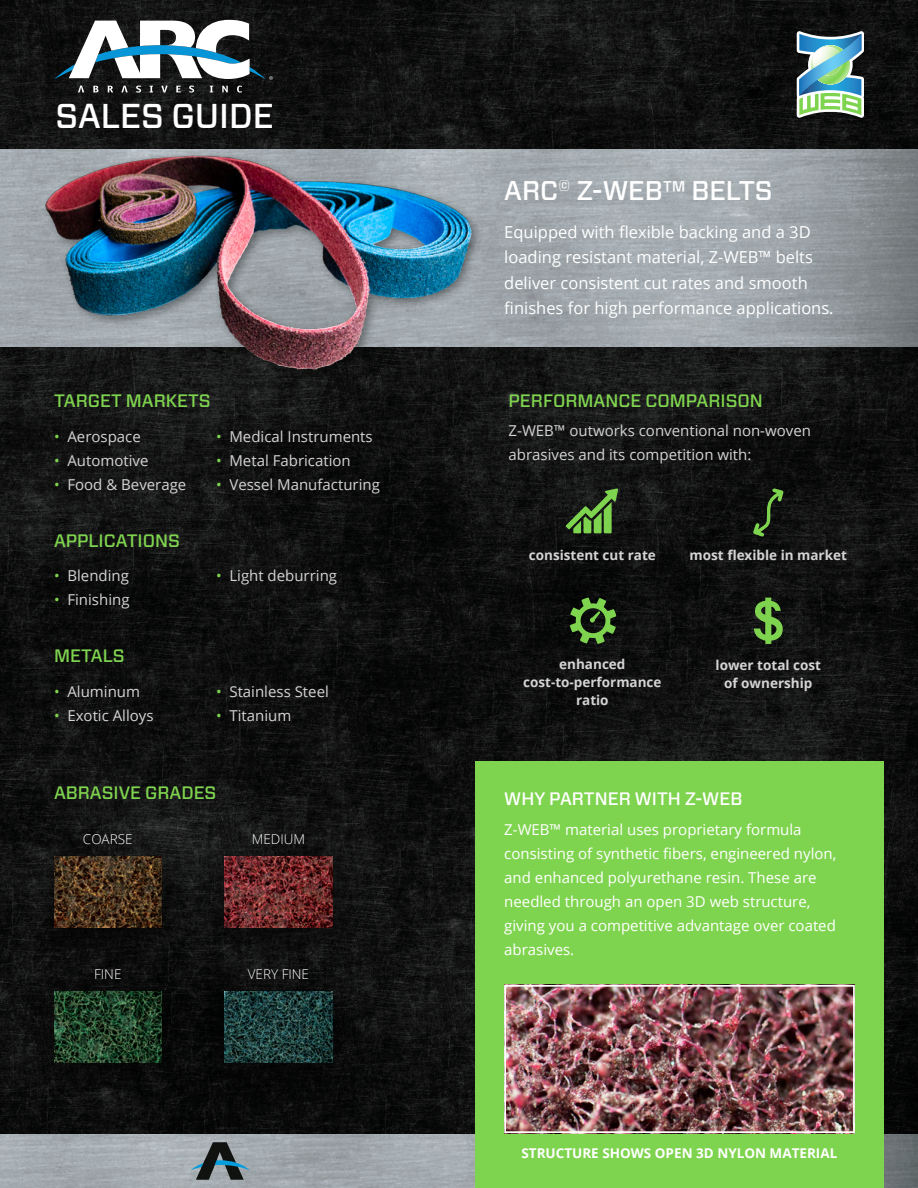
<style>
.page{position:relative;width:918px;height:1188px;background:#fff}
.page>*{position:absolute;margin:0;border:0;box-sizing:border-box;transform-origin:0 0}
.t1{font:500 34.5px "Forza";color:#fff}
.t2{font:500 27px "Forza";color:#fff}
.t3{font:500 18px "Forza";color:#7fd44f}
.t4{font:500 18px "Forza";color:#fff}
.t5{font:16.5px/25.5px "Open Sans";color:#fff}
.t6{font:15px/24px "Open Sans";color:#d4d4d4}
.t7{font:15px/24px "Open Sans";color:#fff}
.t8{font:700 13.5px "Open Sans";color:#d4d4d4}
.t9{font:700 13.5px "Open Sans";color:#fff}
.t10{font:300 13.5px "Open Sans";color:#fff}
.s1{color:#7fd44f}
</style>
<div class="page">
<img style="left:0;top:0;width:918px;height:1134px">
<img style="left:0;top:1134px;width:918px;height:54px">
<svg style="left:191px;top:1142px;width:59px;height:38px;background:#66747a"></svg>
<div style="left:475px;top:761px;width:409px;height:427px;background:#7fd44f"></div>
<svg style="left:566px;top:488px;width:52px;height:45px;background:#40622d"></svg>
<svg style="left:570px;top:598px;width:46px;height:46px;background:#3c6028"></svg>
<svg style="left:754px;top:598px;width:29px;height:46px"></svg>
<img style="left:507px;top:988px;width:345px;height:142px">
<div style="left:504px;top:985px;width:351px;height:148px;border:2px solid #fff"></div>
<img style="left:0;top:150px;width:918px;height:197px">
<svg style="left:797px;top:31px;width:67px;height:87px"></svg>
<img style="left:17px;top:139px;width:471px;height:245px">
<div style="left:25px;top:836px;width:166px;height:128px;background:#000;opacity:.7"></div>
<img style="left:54px;top:856px;width:108px;height:71px">
<div style="left:25px;top:971px;width:166px;height:128px;background:#000;opacity:.7"></div>
<img style="left:54px;top:991px;width:108px;height:71px">
<div style="left:196px;top:836px;width:165px;height:128px;background:#000;opacity:.7"></div>
<img style="left:225px;top:856px;width:107px;height:71px">
<div style="left:196px;top:971px;width:165px;height:128px;background:#000;opacity:.7"></div>
<img style="left:225px;top:991px;width:107px;height:71px">
<svg style="left:753px;top:488px;width:31px;height:49px;background:#23331a"></svg>
<svg style="left:93px;top:86px;width:5px;height:6px"></svg>
<svg style="left:108px;top:86px;width:5px;height:7px"></svg>
<svg style="left:136px;top:86px;width:5px;height:7px"></svg>
<svg style="left:150px;top:86px;width:3px;height:6px"></svg>
<svg style="left:161px;top:86px;width:7px;height:7px"></svg>
<svg style="left:121px;top:86px;width:7px;height:7px"></svg>
<svg style="left:78px;top:86px;width:6px;height:7px"></svg>
<svg style="left:176px;top:86px;width:5px;height:6px"></svg>
<svg style="left:189px;top:86px;width:5px;height:7px"></svg>
<svg style="left:210px;top:86px;width:3px;height:6px"></svg>
<svg style="left:222px;top:86px;width:6px;height:6px"></svg>
<svg style="left:237px;top:86px;width:5px;height:7px"></svg>
<svg style="left:54px;top:20px;width:219px;height:60px"></svg>
<p class="t1" style="left:56px;top:93px;width:220px">SALES GUIDE</p>
<p class="t3" style="left:54px;top:389px;width:158px">TARGET MARKETS</p>
<p class="t6" style="left:54px;top:424px;width:88px"><span class="s1">•</span> Aerospace</p>
<p class="t6" style="left:216px;top:424px;width:158px"><span class="s1">•</span> Medical Instruments</p>
<p class="t6" style="left:54px;top:448px;width:96px"><span class="s1">•</span> Automotive</p>
<p class="t6" style="left:216px;top:448px;width:136px"><span class="s1">•</span> Metal Fabrication</p>
<p class="t6" style="left:54px;top:472px;width:134px"><span class="s1">•</span> Food &amp; Beverage</p>
<p class="t6" style="left:216px;top:472px;width:165px"><span class="s1">•</span> Vessel Manufacturing</p>
<p class="t3" style="left:54px;top:529px;width:127px">APPLICATIONS</p>
<p class="t6" style="left:54px;top:564px;width:76px"><span class="s1">•</span> Blending</p>
<p class="t6" style="left:216px;top:564px;width:123px"><span class="s1">•</span> Light deburring</p>
<p class="t6" style="left:54px;top:588px;width:77px"><span class="s1">•</span> Finishing</p>
<p class="t3" style="left:54px;top:644px;width:72px">METALS</p>
<p class="t6" style="left:54px;top:679px;width:88px"><span class="s1">•</span> Aluminum</p>
<p class="t6" style="left:216px;top:679px;width:114px"><span class="s1">•</span> Stainless Steel</p>
<p class="t6" style="left:54px;top:703px;width:101px"><span class="s1">•</span> Exotic Alloys</p>
<p class="t6" style="left:216px;top:703px;width:77px"><span class="s1">•</span> Titanium</p>
<p class="t3" style="left:54px;top:781px;width:164px">ABRASIVE GRADES</p>
<p class="t10" style="left:83px;top:830px;width:51px">COARSE</p>
<p class="t10" style="left:252px;top:830px;width:55px">MEDIUM</p>
<p class="t10" style="left:94px;top:965px;width:29px">FINE</p>
<p class="t10" style="left:248px;top:965px;width:63px">VERY FINE</p>
<p class="t2" style="left:504px;top:173px;width:270px">ARC<sup>©</sup> Z-WEB™ BELTS</p>
<p class="t5" style="left:504px;top:219px;width:331px">Equipped with flexible backing and a 3D loading resistant material, Z-WEB™ belts deliver consistent cut rates and smooth finishes for high performance applications.</p>
<p class="t3" style="left:509px;top:389px;width:256px">PERFORMANCE COMPARISON</p>
<p class="t6" style="left:509px;top:418px;width:304px">Z-WEB™ outworks conventional non-woven abrasives and its competition with:</p>
<p class="t8" style="left:529px;top:546px;width:129px">consistent cut rate</p>
<p class="t8" style="left:690px;top:546px;width:159px">most flexible in market</p>
<p class="t8" style="left:559px;top:655px;width:68px">enhanced</p>
<p class="t8" style="left:523px;top:673px;width:140px">cost-to-performance</p>
<p class="t8" style="left:576px;top:691px;width:34px">ratio</p>
<p class="t8" style="left:716px;top:655px;width:107px">lower total cost</p>
<p class="t8" style="left:724px;top:673px;width:90px">of ownership</p>
<p class="t4" style="left:504px;top:786px;width:240px">WHY PARTNER WITH Z-WEB</p>
<p class="t7" style="left:504px;top:817px;width:334px">Z-WEB™ material uses proprietary formula consisting of synthetic fibers, engineered nylon, and enhanced polyurethane resin. These are needled through an open 3D web structure, giving you a competitive advantage over coated abrasives.</p>
<p class="t9" style="left:521px;top:1144px;width:317px">STRUCTURE SHOWS OPEN 3D NYLON MATERIAL</p>
</div>
